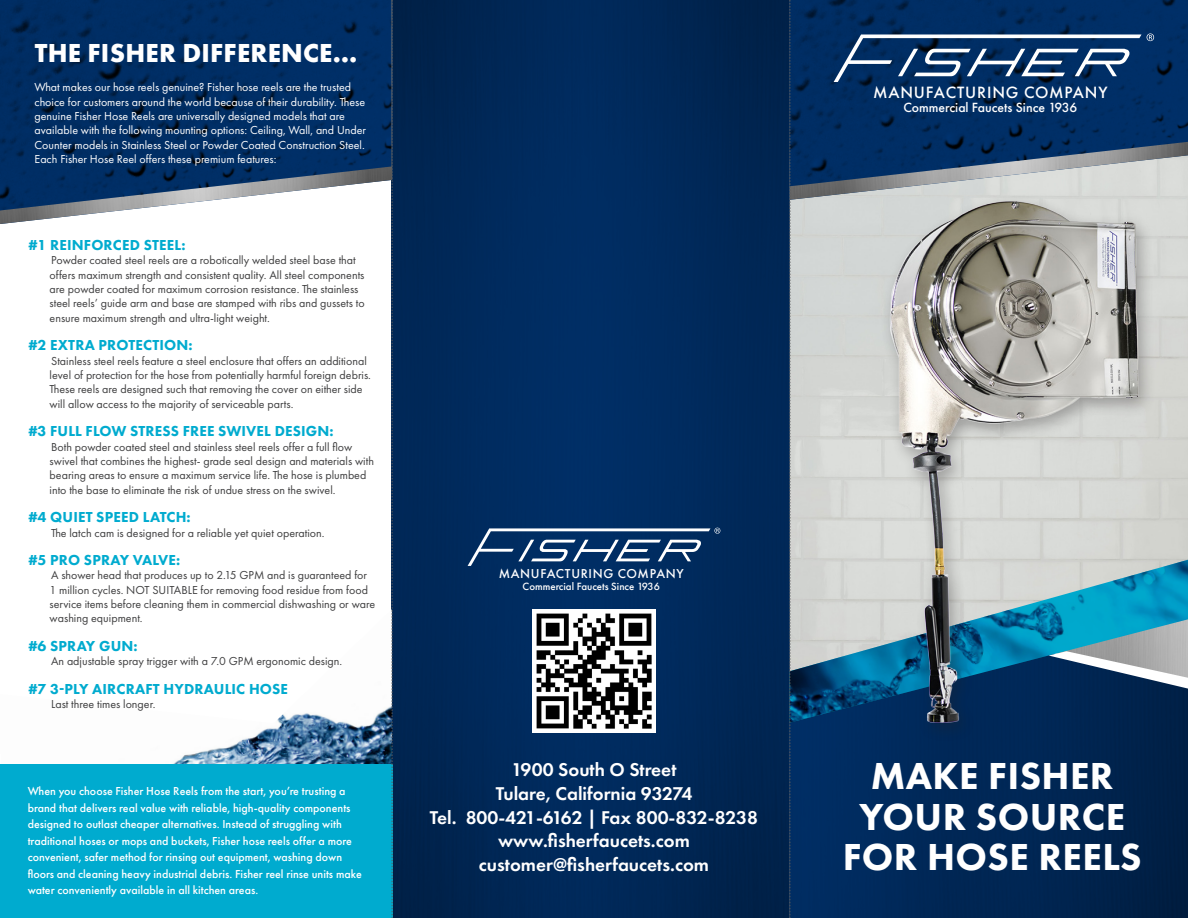
<style>
.page{position:relative;width:1188px;height:918px;background:#fff}
.page>*{position:absolute;margin:0;border:0;box-sizing:border-box;transform-origin:0 0}
.t1{font:800 39px/40.5px "Futura PT";letter-spacing:.01em;color:#fff;text-align:center}
.t2{font:700 27px "Futura PT";letter-spacing:.01em;color:#fff}
.t3{font:600 19.2px "Futura PT";color:#fff}
.t4{font:500 16.95px "Futura PT";letter-spacing:.05em;color:#fff}
.Subhead{font:800 15px "Futura PT";letter-spacing:.01em;color:#00abcf}
.t5{font:500 13.8px "Futura PT";color:#fff}
.t6{font:500 13.35px "Futura PT";letter-spacing:.05em;color:#fff}
.Basic_2{font:12px/14.4px "Futura PT";color:#3e3e3f}
.t7{font:500 12px/16.5px "Futura PT";color:#fff}
.t8{font:12px/14.4px "Futura PT";color:#fff}
.t9{font:500 10.95px "Futura PT";color:#fff}
</style>
<div class="page">
<img style="left:393px;top:0;width:397px;height:918px">
<svg style="left:468px;top:528px;width:252px;height:38px;background:#365982"></svg>
<img style="left:789px;top:637px;width:399px;height:281px">
<svg style="left:791px;top:493px;width:397px;height:296px;background:#2a4a6f"></svg>
<img style="left:791px;top:560px;width:397px;height:163px">
<div style="left:880px;top:194px;width:276px;height:549px;background:#231f20;opacity:.33"></div>
<img style="left:835px;top:200px;width:307px;height:535px">
<svg style="left:986px;top:601px;width:202px;height:88px;background:#3888a6"></svg>
<img style="left:791px;top:187px;width:397px;height:13px">
<img style="left:791px;top:0;width:397px;height:186px">
<img style="left:532px;top:609px;width:124px;height:123px">
<img style="left:0;top:609px;width:392px;height:156px">
<svg style="left:834px;top:33px;width:320px;height:49px"></svg>
<img style="left:0;top:210px;width:392px;height:14px">
<img style="left:0;top:0;width:392px;height:210px">
<div style="left:0;top:765px;width:392px;height:153px;background:#00abcf"></div>
<svg style="left:392px;top:0;width:1px;height:918px"></svg>
<svg style="left:790px;top:0;width:1px;height:918px"></svg>
<p class="t2" style="left:35px;top:36px;width:324px">THE FISHER DIFFERENCE…</p>
<p class="t8" style="left:35px;top:80px;width:333px">What makes our hose reels genuine? Fisher hose reels are the trusted choice for customers around the world because of their durability. These genuine Fisher Hose Reels are universally designed models that are available with the following mounting options: Ceiling, Wall, and Under Counter models in Stainless Steel or Powder Coated Construction Steel.<br>Each Fisher Hose Reel offers these premium features:</p>
<p class="Subhead" style="left:29px;top:236px;width:158px">#1 REINFORCED STEEL:</p>
<p class="Basic_2" style="left:50px;top:253px;width:317px">Powder coated steel reels are a robotically welded steel base that offers maximum strength and consistent quality. All steel components are powder coated for maximum corrosion resistance. The stainless steel reels’ guide arm and base are stamped with ribs and gussets to ensure maximum strength and ultra-light weight.</p>
<p class="Subhead" style="left:29px;top:336px;width:166px">#2 EXTRA PROTECTION:</p>
<p class="Basic_2" style="left:50px;top:353px;width:323px">Stainless steel reels feature a steel enclosure that offers an additional level of protection for the hose from potentially harmful foreign debris.<br>These reels are designed such that removing the cover on either side will allow access to the majority of serviceable parts.</p>
<p class="Subhead" style="left:29px;top:422px;width:307px">#3 FULL FLOW STRESS FREE SWIVEL DESIGN:</p>
<p class="Basic_2" style="left:50px;top:439px;width:326px">Both powder coated steel and stainless steel reels offer a full flow swivel that combines the highest- grade seal design and materials with bearing areas to ensure a maximum service life. The hose is plumbed into the base to eliminate the risk of undue stress on the swivel.</p>
<p class="Subhead" style="left:29px;top:508px;width:164px">#4 QUIET SPEED LATCH:</p>
<p class="Basic_2" style="left:51px;top:525px;width:275px">The latch cam is designed for a reliable yet quiet operation.</p>
<p class="Subhead" style="left:29px;top:551px;width:153px">#5 PRO SPRAY VALVE:</p>
<p class="Basic_2" style="left:50px;top:568px;width:327px">A shower head that produces up to 2.15 GPM and is guaranteed for 1 million cycles. NOT SUITABLE for removing food residue from food service items before cleaning them in commercial dishwashing or ware washing equipment.</p>
<p class="Subhead" style="left:29px;top:636px;width:111px">#6 SPRAY GUN:</p>
<p class="Basic_2" style="left:51px;top:654px;width:293px">An adjustable spray trigger with a 7.0 GPM ergonomic design.</p>
<p class="Subhead" style="left:29px;top:679px;width:261px">#7 3-PLY AIRCRAFT HYDRAULIC HOSE</p>
<p class="Basic_2" style="left:51px;top:697px;width:106px">Last three times longer.</p>
<p class="t7" style="left:28px;top:783px;width:336px">When you choose Fisher Hose Reels from the start, you’re trusting a brand that delivers real value with reliable, high-quality components designed to outlast cheaper alternatives. Instead of struggling with traditional hoses or mops and buckets, Fisher hose reels offer a more convenient, safer method for rinsing out equipment, washing down floors and cleaning heavy industrial debris. Fisher reel rinse units make water conveniently available in all kitchen areas.</p>
<p class="t6" style="left:499px;top:566px;width:187px">MANUFACTURING COMPANY</p>
<p class="t9" style="left:523px;top:580px;width:139px">Commercial Faucets Since 1936</p>
<p class="t3" style="left:511px;top:758px;width:167px">1900 South O Street</p>
<p class="t3" style="left:496px;top:781px;width:198px">Tulare, California 93274</p>
<p class="t3" style="left:430px;top:805px;width:330px">Tel. 800-421-6162 | Fax 800-832-8238</p>
<p class="t3" style="left:498px;top:829px;width:193px">www.fisherfaucets.com</p>
<p class="t3" style="left:479px;top:852px;width:232px">customer@fisherfaucets.com</p>
<p class="t4" style="left:873px;top:82px;width:236px">MANUFACTURING COMPANY</p>
<p class="t5" style="left:903px;top:99px;width:176px">Commercial Faucets Since 1936</p>
<p class="t1" style="left:843px;top:755px;width:301px">MAKE FISHER<br>YOUR SOURCE<br>FOR HOSE REELS</p>
</div>
